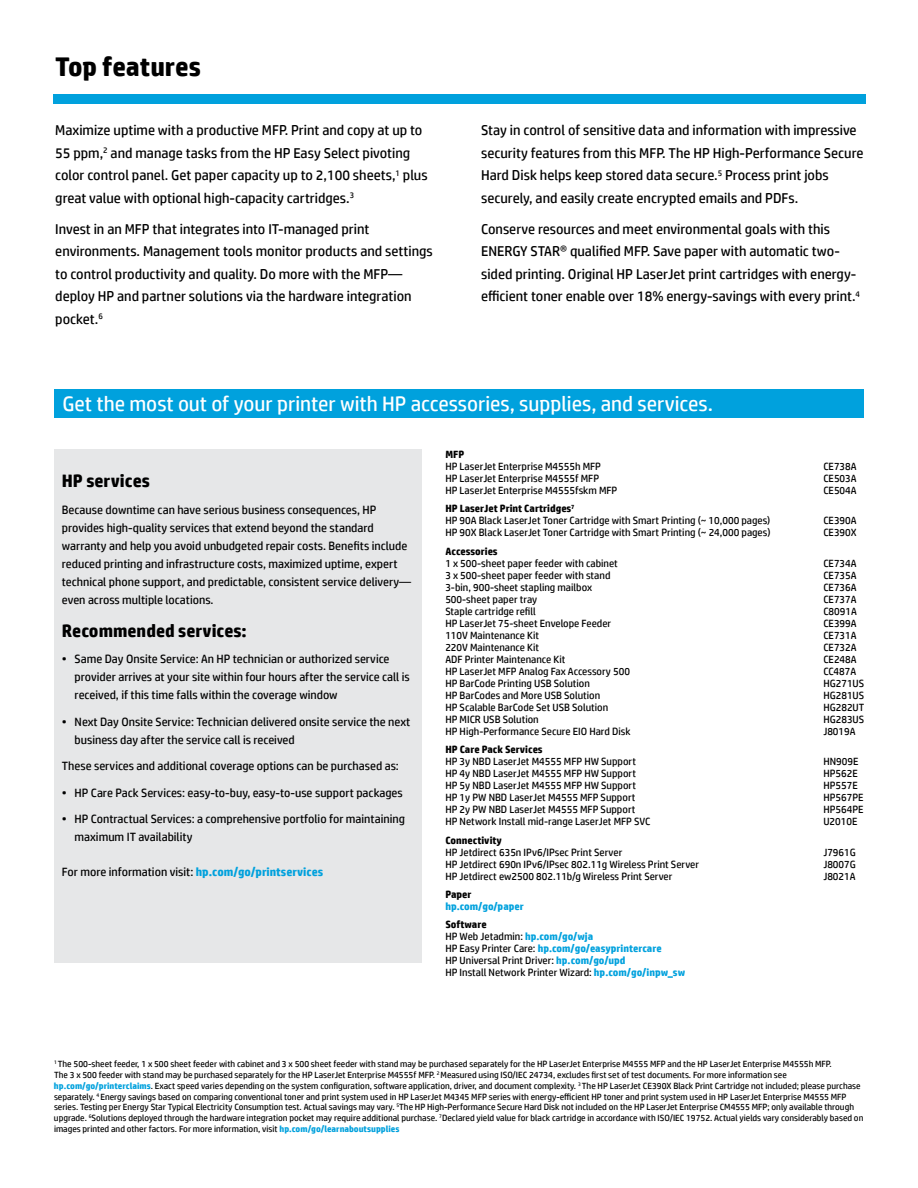
<style>
.page{position:relative;width:918px;height:1188px;background:#fff}
.page>*{position:absolute;margin:0;border:0;box-sizing:border-box;transform-origin:0 0}
.t1{font:700 27px "HP Simplified";color:#000}
.t2{font:21px "HP Simplified";color:#fff}
.t3{font:700 18px "HP Simplified";color:#000}
.t4{font:14.25px/22.5px "HP Simplified";color:#000}
.t5{font:12px/18px "HP Simplified";color:#000}
.t6{font:10.5px/12px "HP Simplified";color:#000}
.t7{font:700 10.5px "HP Simplified";color:#000}
.t8{font:700 10.5px "HP Simplified";color:#00a1dd}
.t9{font:9px/10.8px "HP Simplified";color:#000}
.s1{font-weight:700;color:#00a1dd}
.s2{font-weight:700}
</style>
<div class="page">
<div style="left:54px;top:449px;width:368px;height:513px;background:#e6e7e8"></div>
<div style="left:53px;top:94px;width:812px;height:10px;background:#00a1dd"></div>
<div style="left:54px;top:389px;width:810px;height:29px;background:#00a1dd"></div>
<h1 class="t1" style="left:55px;top:51px;width:147px">Top features</h1>
<p class="t4" style="left:55px;top:119px;width:374px">Maximize uptime with a productive MFP. Print and copy at up to 55 ppm,<sup>2</sup> and manage tasks from the HP Easy Select pivoting color control panel. Get paper capacity up to 2,100 sheets,<sup>1</sup> plus great value with optional high-capacity cartridges.<sup>3</sup></p>
<p class="t4" style="left:55px;top:217px;width:379px">Invest in an MFP that integrates into IT-managed print environments. Management tools monitor products and settings to control productivity and quality. Do more with the MFP— deploy HP and partner solutions via the hardware integration pocket.<sup>6</sup></p>
<p class="t4" style="left:481px;top:119px;width:384px">Stay in control of sensitive data and information with impressive security features from this MFP. The HP High-Performance Secure Hard Disk helps keep stored data secure.<sup>5</sup> Process print jobs securely, and easily create encrypted emails and PDFs.</p>
<p class="t4" style="left:481px;top:217px;width:380px">Conserve resources and meet environmental goals with this ENERGY STAR® qualified MFP. Save paper with automatic two&shy;sided printing. Original HP LaserJet print cartridges with energy&shy;efficient toner enable over 18% energy-savings with every print.<sup>4</sup></p>
<h2 class="t2" style="left:62px;top:391px;width:652px">Get the most out of your printer with HP accessories, supplies, and services.</h2>
<h3 class="t3" style="left:62px;top:470px;width:89px">HP services</h3>
<p class="t5" style="left:62px;top:500px;width:351px">Because downtime can have serious business consequences, HP provides high-quality services that extend beyond the standard warranty and help you avoid unbudgeted repair costs. Benefits include reduced printing and infrastructure costs, maximized uptime, expert technical phone support, and predictable, consistent service delivery— even across multiple locations.</p>
<h3 class="t3" style="left:62px;top:620px;width:186px">Recommended services:</h3>
<p class="t5" style="left:75px;top:650px;width:337px;text-indent:-13px">• Same Day Onsite Service: An HP technician or authorized service provider arrives at your site within four hours after the service call is received, if this time falls within the coverage window</p>
<p class="t5" style="left:75px;top:713px;width:337px;text-indent:-13px">• Next Day Onsite Service: Technician delivered onsite service the next business day after the service call is received</p>
<p class="t5" style="left:62px;top:757px;width:339px">These services and additional coverage options can be purchased as:</p>
<p class="t5" style="left:62px;top:784px;width:342px">• HP Care Pack Services: easy-to-buy, easy-to-use support packages</p>
<p class="t5" style="left:75px;top:810px;width:332px;text-indent:-13px">• HP Contractual Services: a comprehensive portfolio for maintaining maximum IT availability</p>
<p class="t5" style="left:62px;top:863px;width:263px">For more information visit: <span class="s1">hp.com/go/printservices</span></p>
<p class="t7" style="left:445px;top:448px;width:20px">MFP</p>
<p class="t6" style="left:445px;top:460px;width:157px">HP LaserJet Enterprise M4555h MFP</p>
<p class="t6" style="left:823px;top:460px;width:35px">CE738A</p>
<p class="t6" style="left:445px;top:472px;width:155px">HP LaserJet Enterprise M4555f MFP</p>
<p class="t6" style="left:823px;top:472px;width:35px">CE503A</p>
<p class="t6" style="left:445px;top:484px;width:174px">HP LaserJet Enterprise M4555fskm MFP</p>
<p class="t6" style="left:823px;top:484px;width:35px">CE504A</p>
<p class="t6" style="left:445px;top:503px;width:327px"><span class="s2">HP LaserJet Print Cartridges</span><sup>7<br></sup>HP 90A Black LaserJet Toner Cartridge with Smart Printing (~ 10,000 pages)</p>
<p class="t6" style="left:823px;top:515px;width:35px">CE390A</p>
<p class="t6" style="left:445px;top:527px;width:327px">HP 90X Black LaserJet Toner Cartridge with Smart Printing (~ 24,000 pages)</p>
<p class="t6" style="left:823px;top:527px;width:35px">CE390X</p>
<p class="t7" style="left:445px;top:545px;width:54px">Accessories</p>
<p class="t6" style="left:445px;top:557px;width:174px">1 x 500-sheet paper feeder with cabinet</p>
<p class="t6" style="left:823px;top:557px;width:35px">CE734A</p>
<p class="t6" style="left:445px;top:569px;width:167px">3 x 500-sheet paper feeder with stand</p>
<p class="t6" style="left:823px;top:569px;width:35px">CE735A</p>
<p class="t6" style="left:445px;top:581px;width:148px">3-bin, 900-sheet stapling mailbox</p>
<p class="t6" style="left:823px;top:581px;width:35px">CE736A</p>
<p class="t6" style="left:445px;top:593px;width:93px">500-sheet paper tray</p>
<p class="t6" style="left:823px;top:593px;width:35px">CE737A</p>
<p class="t6" style="left:445px;top:605px;width:92px">Staple cartridge refill</p>
<p class="t6" style="left:823px;top:605px;width:35px">C8091A</p>
<p class="t6" style="left:445px;top:617px;width:167px">HP LaserJet 75-sheet Envelope Feeder</p>
<p class="t6" style="left:823px;top:617px;width:35px">CE399A</p>
<p class="t6" style="left:445px;top:629px;width:95px">110V Maintenance Kit</p>
<p class="t6" style="left:823px;top:629px;width:35px">CE731A</p>
<p class="t6" style="left:445px;top:641px;width:95px">220V Maintenance Kit</p>
<p class="t6" style="left:823px;top:641px;width:35px">CE732A</p>
<p class="t6" style="left:445px;top:653px;width:122px">ADF Printer Maintenance Kit</p>
<p class="t6" style="left:823px;top:653px;width:35px">CE248A</p>
<p class="t6" style="left:445px;top:665px;width:186px">HP LaserJet MFP Analog Fax Accessory 500</p>
<p class="t6" style="left:823px;top:665px;width:34px">CC487A</p>
<p class="t6" style="left:445px;top:677px;width:146px">HP BarCode Printing USB Solution</p>
<p class="t6" style="left:823px;top:677px;width:42px">HG271US</p>
<p class="t6" style="left:445px;top:689px;width:156px">HP BarCodes and More USB Solution</p>
<p class="t6" style="left:823px;top:689px;width:42px">HG281US</p>
<p class="t6" style="left:445px;top:701px;width:164px">HP Scalable BarCode Set USB Solution</p>
<p class="t6" style="left:823px;top:701px;width:43px">HG282UT</p>
<p class="t6" style="left:445px;top:713px;width:95px">HP MICR USB Solution</p>
<p class="t6" style="left:823px;top:713px;width:42px">HG283US</p>
<p class="t6" style="left:445px;top:725px;width:187px">HP High-Performance Secure EIO Hard Disk</p>
<p class="t6" style="left:823px;top:725px;width:34px">J8019A</p>
<p class="t7" style="left:445px;top:743px;width:99px">HP Care Pack Services</p>
<p class="t6" style="left:445px;top:755px;width:192px">HP 3y NBD LaserJet M4555 MFP HW Support</p>
<p class="t6" style="left:823px;top:755px;width:37px">HN909E</p>
<p class="t6" style="left:445px;top:767px;width:192px">HP 4y NBD LaserJet M4555 MFP HW Support</p>
<p class="t6" style="left:823px;top:767px;width:36px">HP562E</p>
<p class="t6" style="left:445px;top:779px;width:192px">HP 5y NBD LaserJet M4555 MFP HW Support</p>
<p class="t6" style="left:823px;top:779px;width:36px">HP557E</p>
<p class="t6" style="left:445px;top:791px;width:192px">HP 1y PW NBD LaserJet M4555 MFP Support</p>
<p class="t6" style="left:823px;top:791px;width:42px">HP567PE</p>
<p class="t6" style="left:445px;top:803px;width:192px">HP 2y PW NBD LaserJet M4555 MFP Support</p>
<p class="t6" style="left:823px;top:803px;width:42px">HP564PE</p>
<p class="t6" style="left:445px;top:815px;width:207px">HP Network Install mid-range LaserJet MFP SVC</p>
<p class="t6" style="left:823px;top:815px;width:36px">U2010E</p>
<p class="t7" style="left:445px;top:834px;width:58px">Connectivity</p>
<p class="t6" style="left:445px;top:846px;width:179px">HP Jetdirect 635n IPv6/IPsec Print Server</p>
<p class="t6" style="left:823px;top:846px;width:34px">J7961G</p>
<p class="t6" style="left:445px;top:858px;width:255px">HP Jetdirect 690n IPv6/IPsec 802.11g Wireless Print Server</p>
<p class="t6" style="left:823px;top:858px;width:34px">J8007G</p>
<p class="t6" style="left:445px;top:870px;width:229px">HP Jetdirect ew2500 802.11b/g Wireless Print Server</p>
<p class="t6" style="left:823px;top:870px;width:34px">J8021A</p>
<p class="t7" style="left:445px;top:888px;width:28px">Paper</p>
<p class="t8" style="left:445px;top:900px;width:80px">hp.com/go/paper</p>
<p class="t6" style="left:445px;top:919px;width:241px"><span class="s2">Software<br></span>HP Web Jetadmin: <span class="s1">hp.com/go/wja<br></span>HP Easy Printer Care: <span class="s1">hp.com/go/easyprintercare<br></span>HP Universal Print Driver: <span class="s1">hp.com/go/upd<br></span>HP Install Network Printer Wizard: <span class="s1">hp.com/go/inpw_sw</span></p>
<p class="t9" style="left:54px;top:1058px;width:811px"><sup>1</sup> The 500-sheet feeder, 1 x 500 sheet feeder with cabinet and 3 x 500 sheet feeder with stand may be purchased separately for the HP LaserJet Enterprise M4555 MFP and the HP LaserJet Enterprise M4555h MFP.<br>The 3 x 500 feeder with stand may be purchased separately for the HP LaserJet Enterprise M4555f MFP. <sup>2</sup> Measured using ISO/IEC 24734, excludes first set of test documents. For more information see <span class="s1">hp.com/go/printerclaims</span>. Exact speed varies depending on the system configuration, software application, driver, and document complexity. <sup>3</sup> The HP LaserJet CE390X Black Print Cartridge not included; please purchase separately. <sup>4</sup> Energy savings based on comparing conventional toner and print system used in HP LaserJet M4345 MFP series with energy-efficient HP toner and print system used in HP LaserJet Enterprise M4555 MFP series. Testing per Energy Star Typical Electricity Consumption test. Actual savings may vary. <sup>5</sup>The HP High-Performance Secure Hard Disk not included on the HP LaserJet Enterprise CM4555 MFP; only available through upgrade. <sup>6</sup>Solutions deployed through the hardware integration pocket may require additional purchase. <sup>7</sup>Declared yield value for black cartridge in accordance with ISO/IEC 19752. Actual yields vary considerably based on images printed and other factors. For more information, visit <span class="s1">hp.com/go/learnaboutsupplies</span></p>
</div>
